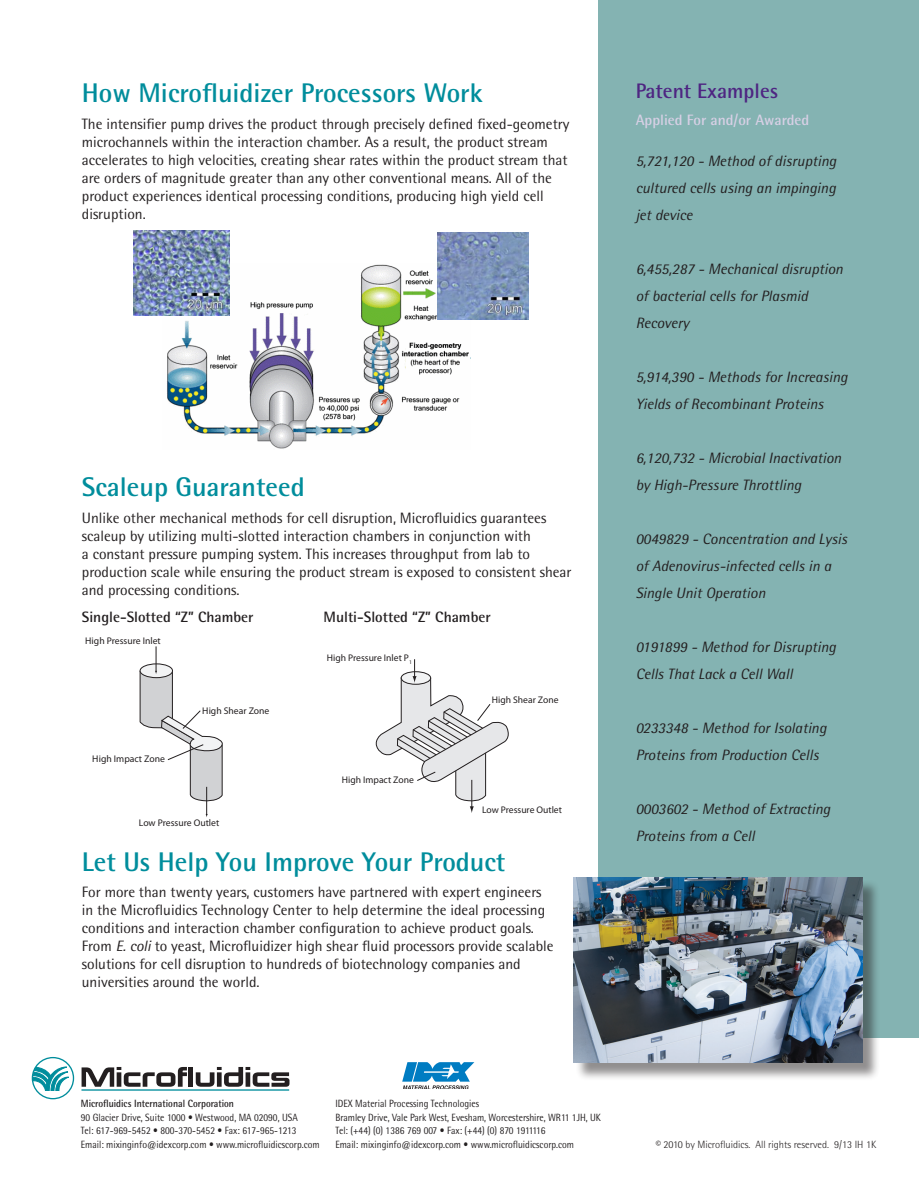
<style>
.page{position:relative;width:919px;height:1190px;background:#fff}
.page>*{position:absolute;margin:0;border:0;box-sizing:border-box;transform-origin:0 0}
.Subhead_1{font:700 27px "Rotis Semi Sans";color:#008d9c}
.Subhead_2{font:700 21px "Rotis Semi Sans";color:#4e2582}
.Body_text{font:15px/18px "Rotis Semi Sans";color:#231f20}
.quote{font:italic 15px/27px "Rotis Semi Sans";color:#231f20}
.Body_text-2{font:700 15px "Rotis Semi Sans";color:#231f20}
.quote_attributor{font:700 15px "Rotis Semi Sans";color:#d7d0e5}
.t1{font:10.5px/13.5px "Rotis Semi Sans";color:#231f20;scale:.9 1}
.printer_code{font:300 10.5px "Rotis Semi Sans";color:#231f20}
.t2{font:9.75px "Myriad Pro";color:#231f20}
.t3{font:9.6px "Myriad Pro";color:#231f20}
.s1{font-style:italic}
.s2{font-weight:700}
</style>
<div class="page">
<img style="left:160px;top:262px;width:310px;height:187px">
<img style="left:133px;top:231px;width:96px;height:84px">
<img style="left:437px;top:232px;width:92px;height:87px">
<svg style="left:140px;top:646px;width:83px;height:171px"></svg>
<svg style="left:375px;top:659px;width:134px;height:154px"></svg>
<div style="left:598px;top:0;width:320px;height:1037px;background:#84b3b2"></div>
<div style="left:575px;top:879px;width:305px;height:202px;background:#231f20;opacity:.5"></div>
<img style="left:573px;top:877px;width:289px;height:185px">
<div style="left:32px;top:1057px;width:42px;height:42px;border:1px solid #008d9c;border-radius:50%"></div>
<svg style="left:32px;top:1066px;width:37px;height:25px"></svg>
<svg style="left:82px;top:1067px;width:105px;height:19px"></svg>
<hr style="left:189px;top:1067px;width:4px;height:19px;background:#231f20">
<svg style="left:196px;top:1067px;width:93px;height:19px"></svg>
<hr style="left:81px;top:1089px;width:208px;height:1px;background:#008d9c">
<svg style="left:402px;top:1062px;width:72px;height:27px"></svg>
<p class="Subhead_1" style="left:82px;top:76px;width:402px">How Microfluidizer Processors Work</p>
<p class="Body_text" style="left:82px;top:115px;width:489px">The intensifier pump drives the product through precisely defined fixed-geometry microchannels within the interaction chamber. As a result, the product stream accelerates to high velocities, creating shear rates within the product stream that are orders of magnitude greater than any other conventional means. All of the product experiences identical processing conditions, producing high yield cell disruption.</p>
<p class="Subhead_1" style="left:82px;top:471px;width:224px">Scaleup Guaranteed</p>
<p class="Body_text" style="left:82px;top:509px;width:491px">Unlike other mechanical methods for cell disruption, Microfluidics guarantees scaleup by utilizing multi-slotted interaction chambers in conjunction with<br>a constant pressure pumping system. This increases throughput from lab to production scale while ensuring the product stream is exposed to consistent shear and processing conditions.</p>
<p class="Body_text-2" style="left:82px;top:607px;width:173px">Single-Slotted “Z” Chamber</p>
<p class="Body_text-2" style="left:323px;top:607px;width:169px">Multi-Slotted “Z” Chamber</p>
<p class="t2" style="left:85px;top:635px;width:77px">High Pressure Inlet</p>
<p class="t2" style="left:92px;top:752px;width:74px">High Impact Zone</p>
<p class="t2" style="left:202px;top:705px;width:69px">High Shear Zone</p>
<p class="t3" style="left:327px;top:652px;width:87px">High Pressure Inlet P<sub>1</sub></p>
<p class="t3" style="left:342px;top:774px;width:74px">High Impact Zone</p>
<p class="t3" style="left:492px;top:694px;width:68px">High Shear Zone</p>
<p class="t3" style="left:482px;top:803px;width:91px">Low Pressure Outlet P<sub>2</sub></p>
<p class="Subhead_1" style="left:82px;top:845px;width:425px">Let Us Help You Improve Your Product</p>
<p class="Body_text" style="left:82px;top:883px;width:473px">For more than twenty years, customers have partnered with expert engineers in the Microfluidics Technology Center to help determine the ideal processing conditions and interaction chamber configuration to achieve product goals.<br>From <span class="s1">E. coli</span> to yeast, Microfluidizer high shear fluid processors provide scalable solutions for cell disruption to hundreds of biotechnology companies and universities around the world.</p>
<p class="t2" style="left:139px;top:816px;width:82px">Low Pressure Outlet</p>
<p class="Subhead_2" style="left:635px;top:78px;width:144px">Patent Examples</p>
<p class="quote_attributor" style="left:635px;top:111px;width:175px">Applied For and/or Awarded</p>
<p class="quote" style="left:635px;top:147px;width:202px;text-align:justify">5,721,120 - Method of disrupting cultured cells using an impinging jet device</p>
<p class="quote" style="left:635px;top:255px;width:209px">6,455,287 - Mechanical disruption of bacterial cells for Plasmid<br>Recovery</p>
<p class="quote" style="left:635px;top:363px;width:213px">5,914,390 - Methods for Increasing<br>Yields of Recombinant Proteins</p>
<p class="quote" style="left:635px;top:444px;width:207px">6,120,732 - Microbial Inactivation by High-Pressure Throttling</p>
<p class="quote" style="left:635px;top:525px;width:213px">0049829 - Concentration and Lysis of Adenovirus-infected cells in a<br>Single Unit Operation</p>
<p class="quote" style="left:635px;top:633px;width:202px">0191899 - Method for Disrupting<br>Cells That Lack a Cell Wall</p>
<p class="quote" style="left:635px;top:714px;width:192px">0233348 - Method for Isolating<br>Proteins from Production Cells</p>
<p class="quote" style="left:635px;top:795px;width:196px">0003602 - Method of Extracting<br>Proteins from a Cell</p>
<p class="t1" style="left:81px;top:1096px;width:267px"><span class="s2">Microfluidics International Corporation<br></span>90 Glacier Drive, Suite 1000 • Westwood, MA 02090, USA<br>Tel: 617-969-5452 • 800-370-5452 • Fax: 617-965-1213<br>Email: mixinginfo@idexcorp.com • www.microfluidicscorp.com</p>
<p class="t1" style="left:335px;top:1096px;width:296px">IDEX Material Processing Technologies<br>Bramley Drive, Vale Park West, Evesham, Worcestershire, WR11 1JH, UK Tel: (+44) (0) 1386 769 007 • Fax: (+44) (0) 870 1911116<br>Email: mixinginfo@idexcorp.com • www.microfluidicscorp.com</p>
<p class="printer_code" style="left:655px;top:1138px;width:222px">© 2010 by Microfluidics. All rights reserved. 9/13 IH 1K</p>
</div>
